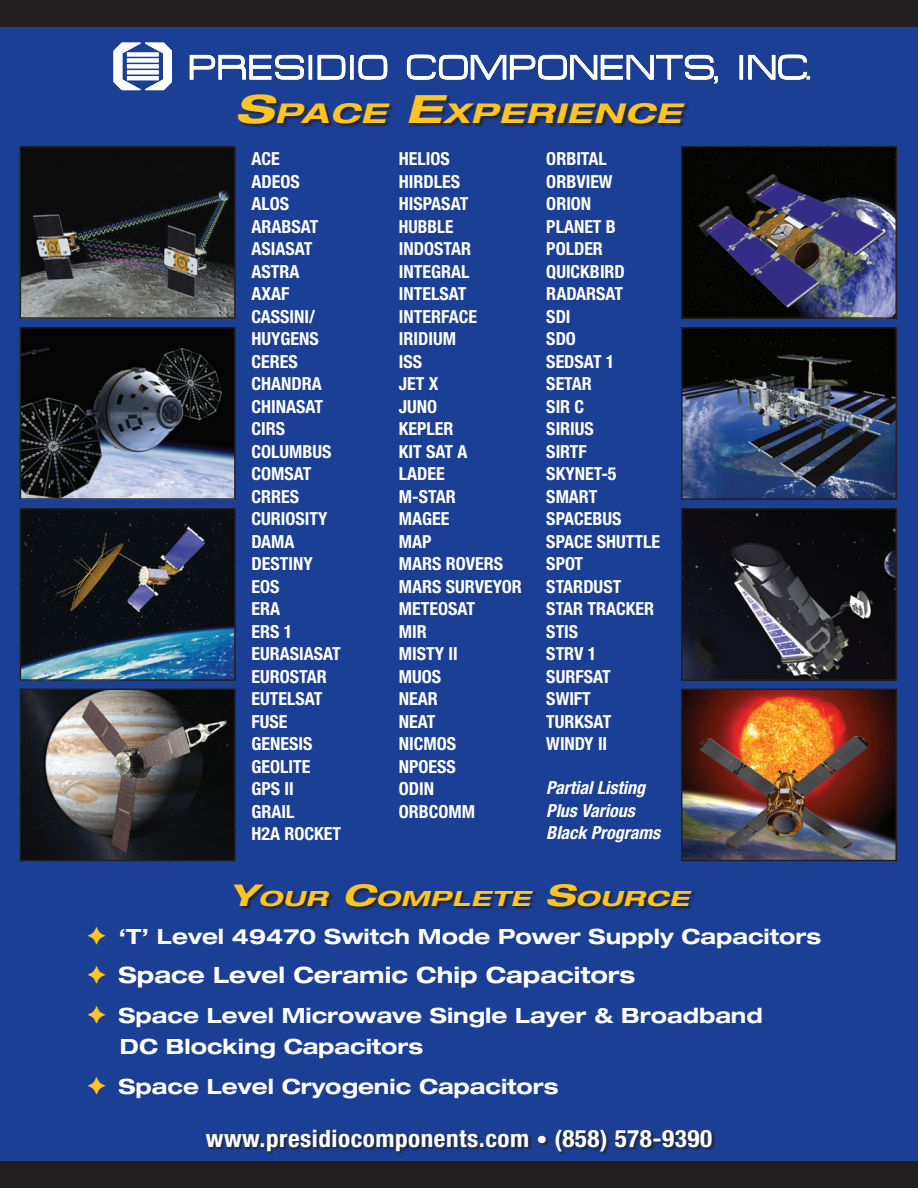
<style>
.page{position:relative;width:918px;height:1188px;background:#1b3f94}
.page>*{position:absolute;margin:0;border:0;box-sizing:border-box;transform-origin:0 0}
.t1{font:italic 700 expanded 27.3px "Helvetica Neue";letter-spacing:.03em;color:#fec422;scale:1.21 1}
.t2{font:700 condensed 24px "Helvetica Neue";letter-spacing:.02em;color:#fff;scale:1.05 1}
.t3{font:700 expanded 22.5px "Helvetica Neue";color:#fff}
.t4{font:700 expanded 21px/31.5px "Helvetica Neue";color:#fff}
.t5{font:italic 700 expanded 21px "Helvetica Neue";letter-spacing:.03em;color:#fec422;scale:1.21 1}
.Heading_2{font:700 condensed 18px/22.5px "Helvetica Neue";color:#fff}
.t6{font:italic 700 condensed 18px/22.5px "Helvetica Neue";color:#fff}
.Heading_2-2{font:700 condensed 18px "Helvetica Neue";color:#fff;scale:.96 1}
.s1{font-size:39px}
.s2{font-size:30px}
.s3{font-size:21px}
</style>
<div class="page">
<div style="left:0;top:1161px;width:918px;height:27px;background:#231f20"></div>
<div style="left:206px;top:1130px;width:510px;height:26px;background:#231f20;opacity:.75"></div>
<img style="left:684px;top:691px;width:210px;height:167px">
<div style="left:681px;top:688px;width:216px;height:173px;border:2px solid #231f20"></div>
<img style="left:684px;top:511px;width:210px;height:167px">
<div style="left:681px;top:508px;width:216px;height:173px;border:2px solid #231f20"></div>
<img style="left:684px;top:149px;width:210px;height:167px">
<div style="left:681px;top:146px;width:216px;height:173px;border:2px solid #231f20"></div>
<img style="left:684px;top:330px;width:210px;height:167px">
<div style="left:681px;top:327px;width:216px;height:173px;border:2px solid #231f20"></div>
<img style="left:23px;top:330px;width:210px;height:167px">
<div style="left:20px;top:327px;width:216px;height:173px;border:2px solid #231f20"></div>
<img style="left:23px;top:149px;width:210px;height:167px">
<div style="left:20px;top:146px;width:216px;height:173px;border:2px solid #231f20"></div>
<img style="left:23px;top:691px;width:210px;height:167px">
<div style="left:20px;top:688px;width:216px;height:173px;border:2px solid #231f20"></div>
<img style="left:23px;top:511px;width:210px;height:167px">
<div style="left:20px;top:508px;width:216px;height:173px;border:2px solid #231f20"></div>
<div style="left:239px;top:95px;width:450px;height:33px;background:#231f20;opacity:.75"></div>
<div style="left:0;top:0;width:918px;height:27px;background:#231f20"></div>
<svg style="left:190px;top:55px;width:114px;height:25px"></svg>
<div style="left:309px;top:55px;width:3px;height:24px;border:1px solid #fff"></div>
<svg style="left:318px;top:54px;width:27px;height:42px"></svg>
<div style="left:350px;top:55px;width:3px;height:24px;border:1px solid #fff"></div>
<svg style="left:359px;top:54px;width:28px;height:42px"></svg>
<svg style="left:407px;top:54px;width:311px;height:42px"></svg>
<div style="left:740px;top:55px;width:3px;height:24px;border:1px solid #fff"></div>
<svg style="left:748px;top:55px;width:62px;height:25px"></svg>
<svg style="left:114px;top:42px;width:58px;height:48px"></svg>
<div style="left:127px;top:65px;width:31px;height:3px;border:1px solid #fff"></div>
<div style="left:127px;top:59px;width:31px;height:3px;border:1px solid #fff"></div>
<div style="left:127px;top:53px;width:31px;height:3px;border:1px solid #fff"></div>
<div style="left:127px;top:77px;width:31px;height:3px;border:1px solid #fff"></div>
<div style="left:127px;top:71px;width:31px;height:3px;border:1px solid #fff"></div>
<div style="left:234px;top:884px;width:462px;height:27px;background:#231f20;opacity:.75"></div>
<p class="t1" style="left:235px;top:96px;width:370px"><span class="s1">S</span>PACE <span class="s1">E</span>XPERIENCE</p>
<p class="Heading_2" style="left:252px;top:147px;width:30px">ACE</p>
<p class="Heading_2" style="left:252px;top:170px;width:50px">ADEOS</p>
<p class="Heading_2" style="left:252px;top:192px;width:39px">ALOS</p>
<p class="Heading_2" style="left:252px;top:215px;width:69px">ARABSAT</p>
<p class="Heading_2" style="left:252px;top:237px;width:63px">ASIASAT</p>
<p class="Heading_2" style="left:252px;top:260px;width:50px">ASTRA</p>
<p class="Heading_2" style="left:252px;top:282px;width:40px">AXAF</p>
<p class="Heading_2" style="left:252px;top:305px;width:69px">CASSINI/<br>HUYGENS</p>
<p class="Heading_2" style="left:252px;top:350px;width:48px">CERES</p>
<p class="Heading_2" style="left:252px;top:372px;width:72px">CHANDRA</p>
<p class="Heading_2" style="left:252px;top:395px;width:73px">CHINASAT</p>
<p class="Heading_2" style="left:252px;top:417px;width:35px">CIRS</p>
<p class="Heading_2" style="left:252px;top:440px;width:82px">COLUMBUS</p>
<p class="Heading_2" style="left:252px;top:462px;width:61px">COMSAT</p>
<p class="Heading_2" style="left:252px;top:485px;width:49px">CRRES</p>
<p class="Heading_2" style="left:252px;top:507px;width:77px">CURIOSITY</p>
<p class="Heading_2" style="left:252px;top:530px;width:45px">DAMA</p>
<p class="Heading_2" style="left:252px;top:552px;width:63px">DESTINY</p>
<p class="Heading_2" style="left:252px;top:575px;width:30px">EOS</p>
<p class="Heading_2" style="left:252px;top:597px;width:30px">ERA</p>
<p class="Heading_2" style="left:252px;top:620px;width:42px">ERS 1</p>
<p class="Heading_2" style="left:252px;top:642px;width:91px">EURASIASAT</p>
<p class="Heading_2" style="left:252px;top:665px;width:77px">EUROSTAR</p>
<p class="Heading_2" style="left:252px;top:687px;width:72px">EUTELSAT</p>
<p class="Heading_2" style="left:252px;top:710px;width:38px">FUSE</p>
<p class="Heading_2" style="left:252px;top:732px;width:62px">GENESIS</p>
<p class="Heading_2" style="left:252px;top:755px;width:60px">GEOLITE</p>
<p class="Heading_2" style="left:252px;top:777px;width:44px">GPS II</p>
<p class="Heading_2" style="left:252px;top:800px;width:45px">GRAIL</p>
<p class="Heading_2" style="left:252px;top:822px;width:91px">H2A ROCKET</p>
<p class="Heading_2" style="left:399px;top:147px;width:52px">HELIOS</p>
<p class="Heading_2" style="left:399px;top:170px;width:63px">HIRDLES</p>
<p class="Heading_2" style="left:399px;top:192px;width:71px">HISPASAT</p>
<p class="Heading_2-2" style="left:399px;top:216px;width:58px">HUBBLE</p>
<p class="Heading_2" style="left:399px;top:237px;width:74px">INDOSTAR</p>
<p class="Heading_2" style="left:399px;top:260px;width:72px">INTEGRAL</p>
<p class="Heading_2" style="left:399px;top:282px;width:69px">INTELSAT</p>
<p class="Heading_2" style="left:399px;top:305px;width:80px">INTERFACE</p>
<p class="Heading_2" style="left:399px;top:327px;width:59px">IRIDIUM</p>
<p class="Heading_2" style="left:399px;top:350px;width:25px">ISS</p>
<p class="Heading_2" style="left:399px;top:372px;width:41px">JET X</p>
<p class="Heading_2" style="left:399px;top:395px;width:40px">JUNO</p>
<p class="Heading_2" style="left:399px;top:417px;width:56px">KEPLER</p>
<p class="Heading_2" style="left:399px;top:440px;width:70px">KIT SAT A</p>
<p class="Heading_2" style="left:399px;top:462px;width:47px">LADEE</p>
<p class="Heading_2" style="left:399px;top:485px;width:58px">M-STAR</p>
<p class="Heading_2" style="left:399px;top:507px;width:52px">MAGEE</p>
<p class="Heading_2" style="left:399px;top:530px;width:34px">MAP</p>
<p class="Heading_2" style="left:399px;top:552px;width:106px">MARS ROVERS</p>
<p class="Heading_2" style="left:399px;top:575px;width:125px">MARS SURVEYOR</p>
<p class="Heading_2" style="left:399px;top:597px;width:78px">METEOSAT</p>
<p class="Heading_2" style="left:399px;top:620px;width:29px">MIR</p>
<p class="Heading_2" style="left:399px;top:642px;width:60px">MISTY II</p>
<p class="Heading_2" style="left:399px;top:665px;width:44px">MUOS</p>
<p class="Heading_2" style="left:399px;top:687px;width:41px">NEAR</p>
<p class="Heading_2" style="left:399px;top:710px;width:38px">NEAT</p>
<p class="Heading_2" style="left:399px;top:732px;width:59px">NICMOS</p>
<p class="Heading_2" style="left:399px;top:755px;width:59px">NPOESS</p>
<p class="Heading_2" style="left:399px;top:777px;width:37px">ODIN</p>
<p class="Heading_2" style="left:399px;top:800px;width:78px">ORBCOMM</p>
<p class="Heading_2" style="left:546px;top:147px;width:62px">ORBITAL</p>
<p class="Heading_2" style="left:546px;top:170px;width:68px">ORBVIEW</p>
<p class="Heading_2" style="left:546px;top:192px;width:46px">ORION</p>
<p class="Heading_2" style="left:546px;top:215px;width:71px">PLANET B</p>
<p class="Heading_2" style="left:546px;top:237px;width:58px">POLDER</p>
<p class="Heading_2" style="left:546px;top:260px;width:80px">QUICKBIRD</p>
<p class="Heading_2" style="left:546px;top:282px;width:78px">RADARSAT</p>
<p class="Heading_2" style="left:546px;top:305px;width:26px">SDI</p>
<p class="Heading_2" style="left:546px;top:327px;width:31px">SDO</p>
<p class="Heading_2" style="left:546px;top:350px;width:70px">SEDSAT 1</p>
<p class="Heading_2" style="left:546px;top:372px;width:47px">SETAR</p>
<p class="Heading_2" style="left:546px;top:395px;width:39px">SIR C</p>
<p class="Heading_2" style="left:546px;top:417px;width:49px">SIRIUS</p>
<p class="Heading_2" style="left:546px;top:440px;width:42px">SIRTF</p>
<p class="Heading_2" style="left:546px;top:462px;width:72px">SKYNET-5</p>
<p class="Heading_2" style="left:546px;top:485px;width:52px">SMART</p>
<p class="Heading_2" style="left:546px;top:507px;width:77px">SPACEBUS</p>
<p class="Heading_2" style="left:546px;top:530px;width:115px">SPACE SHUTTLE</p>
<p class="Heading_2" style="left:546px;top:552px;width:38px">SPOT</p>
<p class="Heading_2" style="left:546px;top:575px;width:77px">STARDUST</p>
<p class="Heading_2" style="left:546px;top:597px;width:109px">STAR TRACKER</p>
<p class="Heading_2" style="left:546px;top:620px;width:33px">STIS</p>
<p class="Heading_2" style="left:546px;top:642px;width:52px">STRV 1</p>
<p class="Heading_2" style="left:546px;top:665px;width:66px">SURFSAT</p>
<p class="Heading_2" style="left:546px;top:687px;width:46px">SWIFT</p>
<p class="Heading_2" style="left:546px;top:710px;width:66px">TURKSAT</p>
<p class="Heading_2" style="left:546px;top:732px;width:62px">WINDY II</p>
<p class="t6" style="left:546px;top:777px;width:100px">Partial Listing<br>Plus Various</p>
<p class="t6" style="left:546px;top:822px;width:115px">Black Programs</p>
<p class="t5" style="left:229px;top:885px;width:381px"><span class="s2">Y</span>OUR <span class="s2">C</span>OMPLETE <span class="s2">S</span>OURCE</p>
<p class="t4" style="left:118px;top:920px;width:704px">‘T’ Level 49470 Switch Mode Power Supply Capacitors</p>
<p class="t3" style="left:118px;top:961px;width:519px">Space Level Ceramic Chip Capacitors</p>
<p class="t4" style="left:118px;top:999px;width:646px">Space Level Microwave Single Layer &amp; Broadband<br>DC Blocking Capacitors</p>
<p class="t4" style="left:118px;top:1070px;width:442px">Space Level Cryogenic Capacitors</p>
<p class="t2" style="left:206px;top:1124px;width:484px">www.presidiocomponents.com <span class="s3">•</span> (858) 578-9390</p>
</div>
